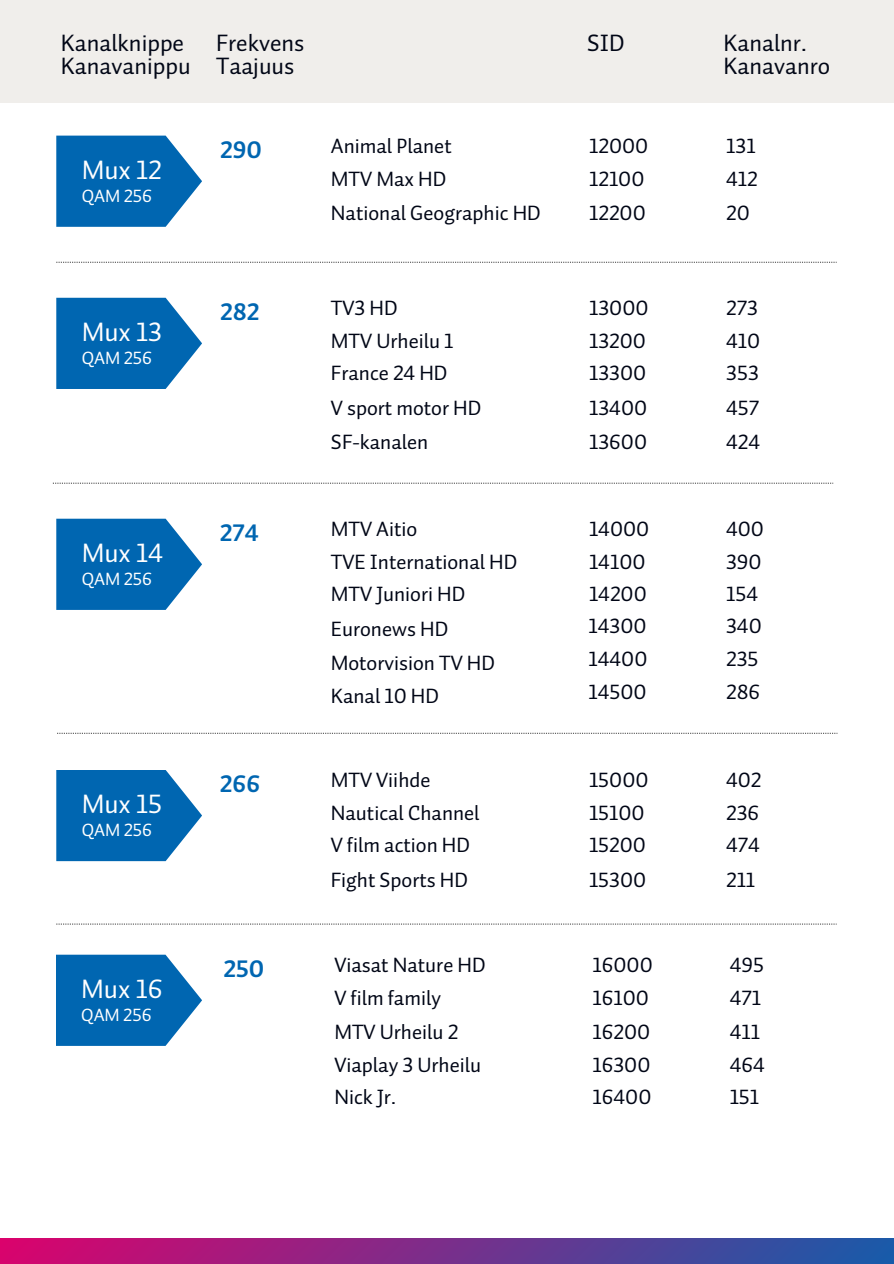
<style>
.page{position:relative;width:894px;height:1264px;background:#fff}
.page>*{position:absolute;margin:0;border:0;box-sizing:border-box;transform-origin:0 0}
.t1{font:27px "Finnet Auto";color:#fff}
.t2{font:24px/22.5px "Finnet Auto";color:#010616}
.t3{font:700 24px "Finnet Auto";color:#0066b1}
.t4{font:21px/32.2px "Finnet Auto";color:#010616}
.t5{font:18px "Finnet Auto";color:#fff}
</style>
<div class="page">
<div style="left:0;top:1238px;width:893px;height:25px;background:linear-gradient(to right,#d9036d,#195ba9)"></div>
<svg style="left:53px;top:482px;width:780px;height:2px"></svg>
<div style="left:56px;top:136px;width:146px;height:91px;background:#0066b1"></div>
<svg style="left:56px;top:262px;width:780px;height:1px"></svg>
<div style="left:56px;top:298px;width:146px;height:91px;background:#0066b1"></div>
<div style="left:56px;top:954px;width:146px;height:91px;background:#0066b1"></div>
<div style="left:56px;top:518px;width:146px;height:92px;background:#0066b1"></div>
<svg style="left:57px;top:732px;width:780px;height:2px"></svg>
<div style="left:56px;top:770px;width:146px;height:91px;background:#0066b1"></div>
<svg style="left:56px;top:923px;width:780px;height:1px"></svg>
<div style="left:0;top:0;width:893px;height:103px;background:#f0eeeb"></div>
<p class="t2" style="left:61px;top:32px;width:131px">Kanalknippe<br>Kanavanippu</p>
<p class="t2" style="left:216px;top:32px;width:90px">Frekvens<br>Taajuus</p>
<p class="t2" style="left:587px;top:32px;width:39px">SID</p>
<p class="t2" style="left:723px;top:32px;width:108px">Kanalnr.<br>Kanavanro</p>
<p class="t1" style="left:82px;top:154px;width:82px">Mux 12</p>
<p class="t5" style="left:82px;top:185px;width:72px">QAM 256</p>
<p class="t1" style="left:82px;top:316px;width:82px">Mux 13</p>
<p class="t5" style="left:82px;top:347px;width:72px">QAM 256</p>
<p class="t1" style="left:82px;top:537px;width:83px">Mux 14</p>
<p class="t5" style="left:82px;top:568px;width:72px">QAM 256</p>
<p class="t1" style="left:82px;top:788px;width:82px">Mux 15</p>
<p class="t5" style="left:82px;top:819px;width:72px">QAM 256</p>
<p class="t1" style="left:81px;top:973px;width:83px">Mux 16</p>
<p class="t5" style="left:81px;top:1004px;width:72px">QAM 256</p>
<p class="t3" style="left:220px;top:135px;width:43px">290</p>
<p class="t4" style="left:331px;top:130px;width:122px">Animal Planet</p>
<p class="t4" style="left:589px;top:130px;width:61px">12000</p>
<p class="t4" style="left:726px;top:130px;width:31px">131</p>
<p class="t4" style="left:331px;top:163px;width:117px">MTV Max HD</p>
<p class="t4" style="left:589px;top:163px;width:57px">12100</p>
<p class="t4" style="left:726px;top:163px;width:33px">412</p>
<p class="t4" style="left:331px;top:197px;width:211px">National Geographic HD</p>
<p class="t4" style="left:589px;top:197px;width:58px">12200</p>
<p class="t4" style="left:726px;top:197px;width:25px">20</p>
<p class="t3" style="left:220px;top:298px;width:41px">282</p>
<p class="t4" style="left:331px;top:292px;width:68px">TV3 HD</p>
<p class="t4" style="left:589px;top:292px;width:61px">13000</p>
<p class="t4" style="left:726px;top:292px;width:33px">273</p>
<p class="t4" style="left:331px;top:325px;width:124px">MTV Urheilu 1</p>
<p class="t4" style="left:589px;top:325px;width:58px">13200</p>
<p class="t4" style="left:726px;top:325px;width:36px">410</p>
<p class="t4" style="left:331px;top:357px;width:118px">France 24 HD</p>
<p class="t4" style="left:589px;top:357px;width:59px">13300</p>
<p class="t4" style="left:726px;top:357px;width:34px">353</p>
<p class="t4" style="left:331px;top:391px;width:152px">V sport motor HD</p>
<p class="t4" style="left:589px;top:391px;width:60px">13400</p>
<p class="t4" style="left:726px;top:391px;width:35px">457</p>
<p class="t4" style="left:331px;top:426px;width:99px">SF-kanalen</p>
<p class="t4" style="left:589px;top:426px;width:59px">13600</p>
<p class="t4" style="left:726px;top:426px;width:36px">424</p>
<p class="t3" style="left:220px;top:518px;width:40px">274</p>
<p class="t4" style="left:331px;top:513px;width:88px">MTV Aitio</p>
<p class="t4" style="left:589px;top:513px;width:62px">14000</p>
<p class="t4" style="left:726px;top:513px;width:39px">400</p>
<p class="t4" style="left:331px;top:546px;width:188px">TVE International HD</p>
<p class="t4" style="left:589px;top:546px;width:58px">14100</p>
<p class="t4" style="left:726px;top:546px;width:37px">390</p>
<p class="t4" style="left:331px;top:578px;width:136px">MTV Juniori HD</p>
<p class="t4" style="left:589px;top:578px;width:59px">14200</p>
<p class="t4" style="left:726px;top:578px;width:33px">154</p>
<p class="t4" style="left:331px;top:611px;width:166px;line-height:34.5px">Euronews HD<br>Motorvision TV HD</p>
<p class="t4" style="left:588px;top:610px;width:60px">14300<br>14400</p>
<p class="t4" style="left:726px;top:610px;width:37px">340<br>235</p>
<p class="t4" style="left:331px;top:680px;width:110px">Kanal 10 HD</p>
<p class="t4" style="left:588px;top:676px;width:60px">14500</p>
<p class="t4" style="left:726px;top:676px;width:36px">286</p>
<p class="t3" style="left:220px;top:770px;width:42px">266</p>
<p class="t4" style="left:331px;top:764px;width:101px">MTV Viihde</p>
<p class="t4" style="left:589px;top:764px;width:61px">15000</p>
<p class="t4" style="left:726px;top:764px;width:37px">402</p>
<p class="t4" style="left:331px;top:797px;width:150px">Nautical Channel</p>
<p class="t4" style="left:589px;top:797px;width:57px">15100</p>
<p class="t4" style="left:726px;top:797px;width:34px">236</p>
<p class="t4" style="left:331px;top:829px;width:141px">V film action HD</p>
<p class="t4" style="left:589px;top:829px;width:58px">15200</p>
<p class="t4" style="left:726px;top:829px;width:35px">474</p>
<p class="t4" style="left:331px;top:863px;width:139px">Fight Sports HD</p>
<p class="t4" style="left:589px;top:863px;width:59px">15300</p>
<p class="t4" style="left:726px;top:863px;width:31px">211</p>
<p class="t3" style="left:223px;top:954px;width:42px">250</p>
<p class="t4" style="left:334px;top:949px;width:153px">Viasat Nature HD</p>
<p class="t4" style="left:592px;top:949px;width:62px">16000</p>
<p class="t4" style="left:729px;top:949px;width:36px">495</p>
<p class="t4" style="left:334px;top:981px;width:108px">V film family</p>
<p class="t4" style="left:592px;top:981px;width:58px">16100</p>
<p class="t4" style="left:729px;top:981px;width:33px">471</p>
<p class="t4" style="left:334px;top:1016px;width:125px">MTV Urheilu 2</p>
<p class="t4" style="left:592px;top:1016px;width:59px">16200</p>
<p class="t4" style="left:729px;top:1016px;width:32px">411</p>
<p class="t4" style="left:334px;top:1048px;width:148px">Viaplay 3 Urheilu</p>
<p class="t4" style="left:592px;top:1048px;width:59px">16300</p>
<p class="t4" style="left:729px;top:1048px;width:37px">464</p>
<p class="t4" style="left:334px;top:1080px;width:63px">Nick Jr.</p>
<p class="t4" style="left:592px;top:1080px;width:60px">16400</p>
<p class="t4" style="left:729px;top:1080px;width:31px">151</p>
</div>
